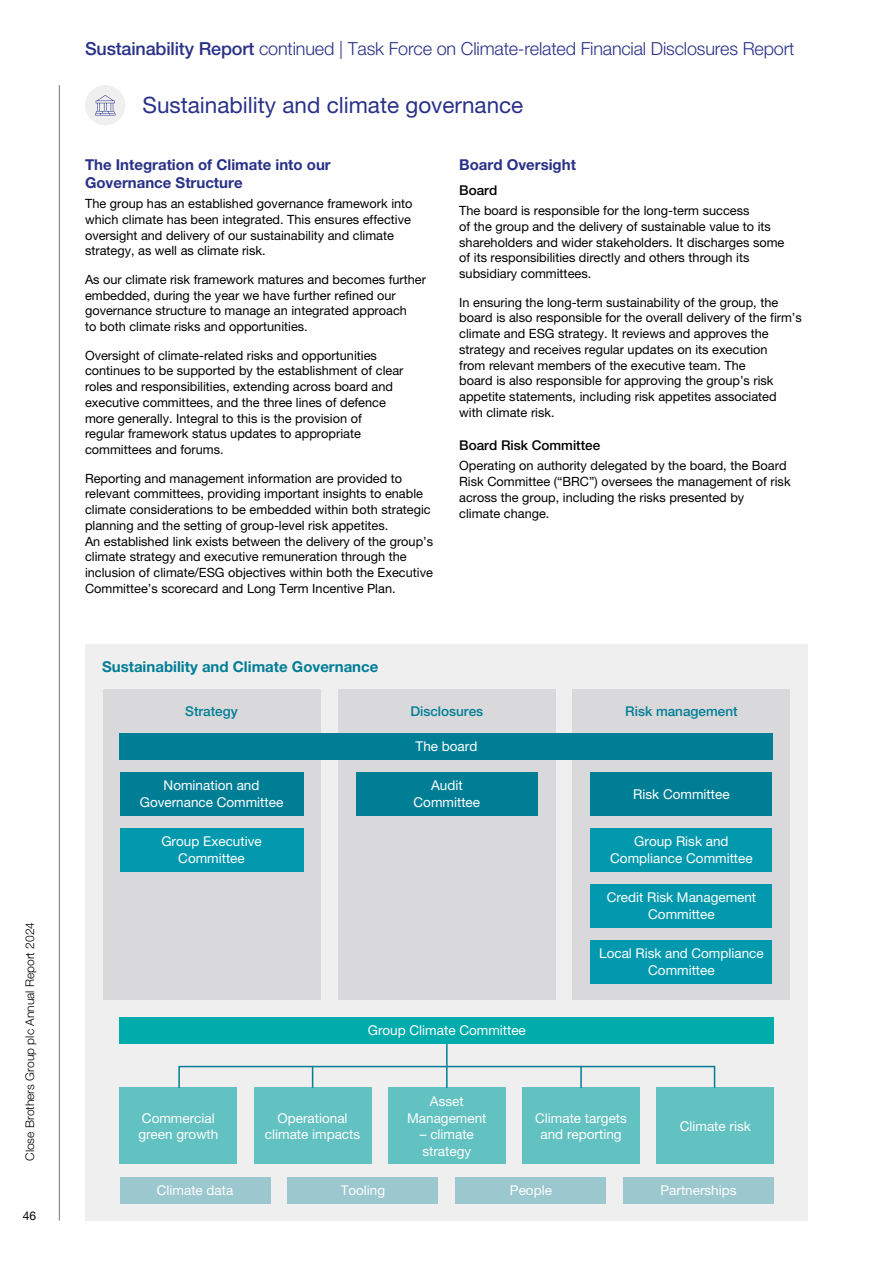
<style>
.page{position:relative;width:893px;height:1263px;background:#fff}
.page>*{position:absolute;margin:0;border:0;box-sizing:border-box;transform-origin:0 0}
.t1{font:22.5px "Helvetica Neue LT Std";color:#293188}
.t2{font:300 18px "Helvetica Neue LT Std";letter-spacing:-.01em;color:#293188}
.t3{font:700 15px/18px "Helvetica Neue LT Std";color:#293188}
.t4{font:700 15px "Helvetica Neue LT Std";color:#007e96}
.t5{font:13.5px/16.5px "Helvetica Neue LT Std";color:#fff;text-align:center}
.t6{font:500 13.5px "Helvetica Neue LT Std";color:#007e96}
.t7{font:500 13.5px "Helvetica Neue LT Std";color:#000}
.t8{font:12.75px/15.8px "Helvetica Neue LT Std";color:#000}
.t9{font:300 12px "Helvetica Neue LT Std";color:#000}
.t10{font:12px "Helvetica Neue LT Std";color:#000}
.s1{font-weight:500}
</style>
<div class="page">
<div style="left:85px;top:644px;width:723px;height:576px;background:#f0eff0"></div>
<div style="left:103px;top:689px;width:217px;height:311px;background:#d9d8da"></div>
<div style="left:338px;top:689px;width:218px;height:311px;background:#d9d8da"></div>
<div style="left:573px;top:689px;width:217px;height:311px;background:#d9d8da"></div>
<div style="left:120px;top:733px;width:653px;height:26px;background:#007e96"></div>
<div style="left:356px;top:772px;width:182px;height:43px;background:#007e96"></div>
<div style="left:120px;top:1088px;width:117px;height:76px;background:#62c1c1"></div>
<div style="left:254px;top:1088px;width:117px;height:76px;background:#62c1c1"></div>
<div style="left:388px;top:1088px;width:117px;height:76px;background:#62c1c1"></div>
<div style="left:522px;top:1088px;width:118px;height:76px;background:#62c1c1"></div>
<div style="left:657px;top:1088px;width:117px;height:76px;background:#62c1c1"></div>
<div style="left:120px;top:1177px;width:151px;height:26px;background:#9bc7cf"></div>
<div style="left:288px;top:1177px;width:150px;height:26px;background:#9bc7cf"></div>
<div style="left:456px;top:1177px;width:150px;height:26px;background:#9bc7cf"></div>
<div style="left:623px;top:1177px;width:151px;height:26px;background:#9bc7cf"></div>
<div style="left:120px;top:1017px;width:654px;height:27px;background:#00abac"></div>
<div style="left:178px;top:1066px;width:537px;height:23px;border:2px solid #007e96"></div>
<hr style="left:580px;top:1066px;width:2px;height:22px;background:#007e96">
<hr style="left:446px;top:1044px;width:2px;height:22px;background:#007e96">
<hr style="left:446px;top:1066px;width:2px;height:22px;background:#007e96">
<svg style="left:312px;top:1066px;width:1px;height:22px"></svg>
<div style="left:120px;top:772px;width:183px;height:43px;background:#007e96"></div>
<div style="left:120px;top:828px;width:183px;height:43px;background:#0299af"></div>
<div style="left:591px;top:772px;width:181px;height:43px;background:#007e96"></div>
<div style="left:591px;top:828px;width:181px;height:43px;background:#0299af"></div>
<div style="left:591px;top:884px;width:181px;height:43px;background:#0299af"></div>
<div style="left:591px;top:940px;width:181px;height:43px;background:#0299af"></div>
<div style="left:85px;top:85px;width:40px;height:40px;background:#f0eff0;border-radius:50%"></div>
<svg style="left:95px;top:95px;width:20px;height:20px"></svg>
<hr style="left:59px;top:85px;width:1px;height:1135px;background:#76777a">
<p class="t9" style="left:23px;top:1161px;width:240px;rotate:-90deg">Close Brothers Group plc Annual Report 2024</p>
<p class="t10" style="left:23px;top:1209px;width:15px">46</p>
<h2 class="t2" style="left:85px;top:38px;width:711px"><span class="s1">Sustainability Report</span> continued | Task Force on Climate-related Financial Disclosures Report</h2>
<h1 class="t1" style="left:142px;top:92px;width:382px">Sustainability and climate governance</h1>
<p class="t3" style="left:85px;top:155px;width:247px">The Integration of Climate into our<br>Governance Structure</p>
<p class="t8" style="left:85px;top:196px;width:329px">The group has an established governance framework into which climate has been integrated. This ensures effective oversight and delivery of our sustainability and climate strategy, as well as climate risk.</p>
<p class="t8" style="left:85px;top:271px;width:343px">As our climate risk framework matures and becomes further embedded, during the year we have further refined our governance structure to manage an integrated approach<br>to both climate risks and opportunities.</p>
<p class="t8" style="left:85px;top:347px;width:320px">Oversight of climate-related risks and opportunities continues to be supported by the establishment of clear roles and responsibilities, extending across board and executive committees, and the three lines of defence more generally. Integral to this is the provision of regular framework status updates to appropriate committees and forums.</p>
<p class="t8" style="left:85px;top:470px;width:350px">Reporting and management information are provided to relevant committees, providing important insights to enable climate considerations to be embedded within both strategic planning and the setting of group-level risk appetites.<br>An established link exists between the delivery of the group’s climate strategy and executive remuneration through the inclusion of climate/ESG objectives within both the Executive Committee’s scorecard and Long Term Incentive Plan.</p>
<p class="t3" style="left:459px;top:155px;width:118px">Board Oversight</p>
<p class="t7" style="left:459px;top:182px;width:40px">Board</p>
<p class="t8" style="left:459px;top:203px;width:327px">The board is responsible for the long-term success<br>of the group and the delivery of sustainable value to its shareholders and wider stakeholders. It discharges some of its responsibilities directly and others through its subsidiary committees.</p>
<p class="t8" style="left:459px;top:294px;width:344px">In ensuring the long-term sustainability of the group, the board is also responsible for the overall delivery of the firm’s climate and ESG strategy. It reviews and approves the strategy and receives regular updates on its execution<br>from relevant members of the executive team. The<br>board is also responsible for approving the group’s risk appetite statements, including risk appetites associated with climate risk.</p>
<p class="t7" style="left:459px;top:438px;width:143px">Board Risk Committee</p>
<p class="t8" style="left:459px;top:458px;width:333px">Operating on authority delegated by the board, the Board Risk Committee (“BRC”) oversees the management of risk across the group, including the risks presented by<br>climate change.</p>
<p class="t4" style="left:102px;top:657px;width:278px">Sustainability and Climate Governance</p>
<p class="t6" style="left:185px;top:703px;width:54px">Strategy</p>
<p class="t6" style="left:410px;top:703px;width:74px">Disclosures</p>
<p class="t6" style="left:625px;top:703px;width:114px">Risk management</p>
<p class="t5" style="left:416px;top:738px;width:63px">The board</p>
<p class="t5" style="left:414px;top:777px;width:68px">Audit<br>Committee</p>
<p class="t5" style="left:140px;top:777px;width:145px">Nomination and<br>Governance Committee</p>
<p class="t5" style="left:161px;top:833px;width:102px">Group Executive<br>Committee</p>
<p class="t5" style="left:633px;top:785px;width:98px">Risk Committee</p>
<p class="t5" style="left:610px;top:833px;width:144px">Group Risk and<br>Compliance Committee</p>
<p class="t5" style="left:607px;top:889px;width:151px">Credit Risk Management<br>Committee</p>
<p class="t5" style="left:599px;top:945px;width:166px">Local Risk and Compliance<br>Committee</p>
<p class="t5" style="left:368px;top:1022px;width:160px">Group Climate Committee</p>
<p class="t5" style="left:138px;top:1109px;width:81px;text-align:left">Commercial green growth</p>
<p class="t5" style="left:265px;top:1109px;width:97px">Operational climate impacts</p>
<p class="t5" style="left:407px;top:1093px;width:81px">Asset<br>Management</p>
<p class="t5" style="left:420px;top:1126px;width:56px;text-align:left">– climate strategy</p>
<p class="t5" style="left:535px;top:1109px;width:93px">Climate targets and reporting</p>
<p class="t5" style="left:680px;top:1117px;width:73px">Climate risk</p>
<p class="t5" style="left:157px;top:1182px;width:78px">Climate data</p>
<p class="t5" style="left:341px;top:1182px;width:46px">Tooling</p>
<p class="t5" style="left:510px;top:1182px;width:43px">People</p>
<p class="t5" style="left:660px;top:1182px;width:78px">Partnerships</p>
</div>
